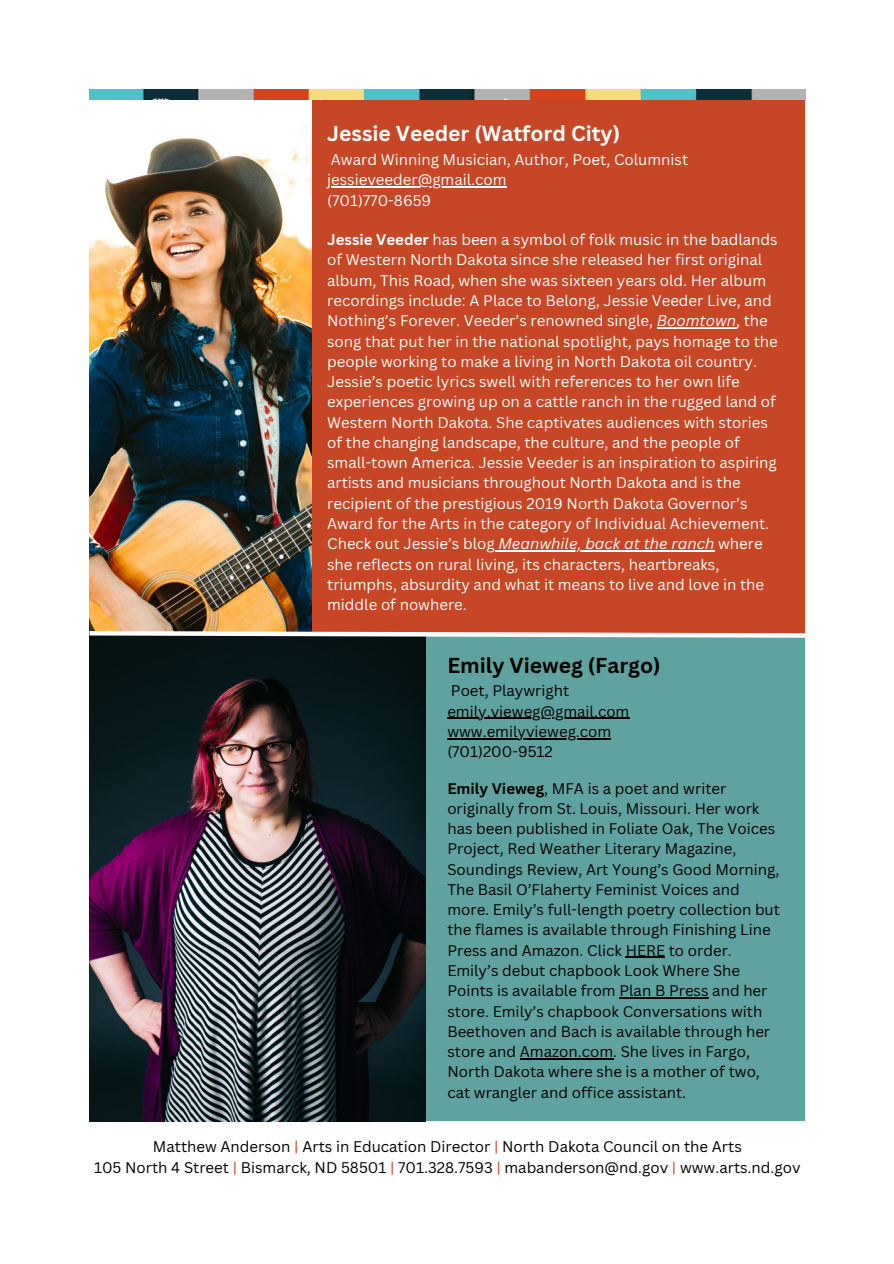
<style>
.page{position:relative;width:894px;height:1264px;background:#fff}
.page>*{position:absolute;margin:0;border:0;box-sizing:border-box;transform-origin:0 0}
.t1{font:700 21px "Canva Sans";color:#fff}
.t2{font:700 21px "Canva Sans";color:#000}
.t3{font:15px/20.2px "Canva Sans";color:#fff}
.t4{font:15px/20.2px "Canva Sans";color:#000}
.s1{font-weight:700}
.s2{font-style:italic}
.s3{color:#c94421}
.s4{color:#c64625}
</style>
<div class="page">
<div style="left:89px;top:634px;width:716px;height:486px;background:#5fa2a0"></div>
<img style="left:89px;top:640px;width:336px;height:480px">
<div style="left:89px;top:100px;width:716px;height:534px;background:#c64625"></div>
<img style="left:89px;top:100px;width:222px;height:528px">
<hr style="left:656px;top:327px;width:80px;height:1px;background:#fff">
<hr style="left:494px;top:550px;width:220px;height:1px;background:#fff">
<hr style="left:625px;top:956px;width:40px;height:2px;background:#000">
<hr style="left:619px;top:997px;width:89px;height:1px;background:#000">
<hr style="left:519px;top:1058px;width:94px;height:1px;background:#000">
<hr style="left:327px;top:186px;width:179px;height:2px;background:#fff">
<hr style="left:447px;top:717px;width:182px;height:1px;background:#000">
<hr style="left:447px;top:738px;width:164px;height:1px;background:#000">
<svg style="left:89px;top:628px;width:716px;height:12px"></svg>
<img style="left:89px;top:89px;width:715px;height:11px">
<p class="t1" style="left:327px;top:119px;width:294px">Jessie Veeder (Watford City)</p>
<p class="t3" style="left:331px;top:149px;width:358px">Award Winning Musician, Author, Poet, Columnist</p>
<p class="t3" style="left:327px;top:169px;width:181px">jessieveeder@gmail.com</p>
<p class="t3" style="left:327px;top:190px;width:105px">(701)770-8659</p>
<p class="t3" style="left:327px;top:229px;width:452px"><span class="s1">Jessie Veeder</span> has been a symbol of folk music in the badlands of Western North Dakota since she released her first original album, This Road, when she was sixteen years old. Her album recordings include: A Place to Belong, Jessie Veeder Live, and Nothing’s Forever. Veeder’s renowned single, <span class="s2">Boomtown</span>, the song that put her in the national spotlight, pays homage to the people working to make a living in North Dakota oil country.<br>Jessie’s poetic lyrics swell with references to her own life experiences growing up on a cattle ranch in the rugged land of Western North Dakota. She captivates audiences with stories of the changing landscape, the culture, and the people of small-town America. Jessie Veeder is an inspiration to aspiring artists and musicians throughout North Dakota and is the recipient of the prestigious 2019 North Dakota Governor’s Award for the Arts in the category of Individual Achievement.<br>Check out Jessie’s blog <span class="s2">Meanwhile, back at the ranch</span> where she reflects on rural living, its characters, heartbreaks, triumphs, absurdity and what it means to live and love in the middle of nowhere.</p>
<p class="t2" style="left:447px;top:650px;width:215px">Emily Vieweg (Fargo)</p>
<p class="t4" style="left:451px;top:680px;width:120px">Poet, Playwright</p>
<p class="t4" style="left:447px;top:700px;width:183px">emily.vieweg@gmail.com</p>
<p class="t4" style="left:447px;top:721px;width:165px">www.emilyvieweg.com</p>
<p class="t4" style="left:447px;top:741px;width:107px">(701)200-9512</p>
<p class="t4" style="left:447px;top:777px;width:334px"><span class="s1">Emily Vieweg</span>, MFA is a poet and writer originally from St. Louis, Missouri. Her work has been published in Foliate Oak, The Voices Project, Red Weather Literary Magazine, Soundings Review, Art Young’s Good Morning, The Basil O’Flaherty Feminist Voices and more. Emily’s full-length poetry collection but the flames is available through Finishing Line Press and Amazon. Click HERE to order.<br>Emily’s debut chapbook Look Where She Points is available from Plan B Press and her store. Emily’s chapbook Conversations with Beethoven and Bach is available through her store and Amazon.com. She lives in Fargo, North Dakota where she is a mother of two, cat wrangler and office assistant.</p>
<p class="t4" style="left:153px;top:1136px;width:590px">Matthew Anderson <span class="s3">|</span> Arts in Education Director <span class="s3">|</span> North Dakota Council on the Arts</p>
<p class="t4" style="left:94px;top:1156px;width:707px">105 North 4 Street <span class="s4">|</span> Bismarck, ND 58501 <span class="s3">|</span> 701.328.7593 <span class="s3">|</span> mabanderson@nd.gov <span class="s3">|</span> www.arts.nd.gov</p>
</div>
